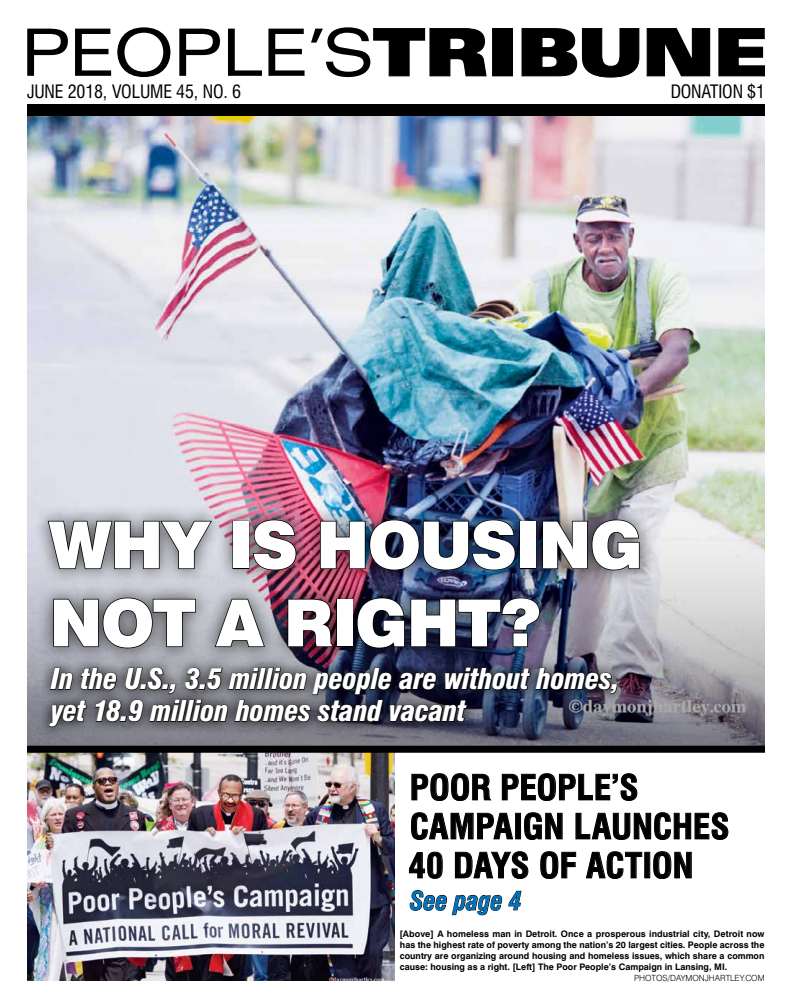
<style>
.page{position:relative;width:792px;height:1008px;background:#fff}
.page>*{position:absolute;margin:0;border:0;box-sizing:border-box;transform-origin:0 0}
.t1{font:900 65px/78px "Swiss 721 BT";letter-spacing:-.025em;color:#fff}
.t2{font:700 condensed 34px/39px "Swiss 721 BT";color:#000}
.t3{font:italic 900 condensed 28px/32px "Swiss 721 BT";letter-spacing:-.015em;color:#fff}
.t4{font:italic 700 condensed 25px "Swiss 721 BT";letter-spacing:-.005em;color:#0072bc}
.t5{font:condensed 18px "Swiss 721 BT";letter-spacing:-.01em;color:#000}
.t6{font:700 9px/11px "Swiss 721 BT";color:#000;text-align:justify}
.t7{font:300 8.5px "Swiss 721 BT";color:#000}
</style>
<div class="page">
<div style="left:27px;top:104px;width:738px;height:12px;background:#000"></div>
<svg style="left:27px;top:29px;width:41px;height:47px"></svg>
<svg style="left:75px;top:29px;width:36px;height:47px"></svg>
<svg style="left:117px;top:27px;width:53px;height:50px"></svg>
<svg style="left:179px;top:29px;width:41px;height:47px"></svg>
<svg style="left:228px;top:29px;width:34px;height:47px"></svg>
<svg style="left:268px;top:29px;width:37px;height:47px"></svg>
<svg style="left:311px;top:27px;width:176px;height:50px"></svg>
<div style="left:493px;top:29px;width:19px;height:47px;background:#000"></div>
<div style="left:492px;top:28px;width:21px;height:48px;border:1px solid #000"></div>
<svg style="left:521px;top:28px;width:119px;height:49px"></svg>
<svg style="left:646px;top:28px;width:65px;height:49px;background:#303030"></svg>
<svg style="left:718px;top:28px;width:47px;height:49px"></svg>
<img style="left:27px;top:116px;width:738px;height:382px">
<img style="left:27px;top:753px;width:368px;height:228px">
<svg style="left:411px;top:773px;width:80px;height:28px"></svg>
<svg style="left:502px;top:773px;width:135px;height:28px"></svg>
<svg style="left:411px;top:812px;width:102px;height:28px"></svg>
<div style="left:516px;top:813px;width:5px;height:26px;border:1px solid #000"></div>
<svg style="left:524px;top:812px;width:39px;height:28px"></svg>
<svg style="left:576px;top:812px;width:152px;height:28px"></svg>
<svg style="left:409px;top:852px;width:34px;height:27px"></svg>
<svg style="left:455px;top:851px;width:73px;height:28px"></svg>
<svg style="left:540px;top:851px;width:36px;height:28px"></svg>
<svg style="left:586px;top:851px;width:56px;height:28px"></svg>
<svg style="left:653px;top:851px;width:39px;height:28px"></svg>
<svg style="left:410px;top:890px;width:92px;height:25px"></svg>
<svg style="left:508px;top:891px;width:13px;height:19px"></svg>
<svg style="left:27px;top:498px;width:738px;height:248px;background:#aeadb2"></svg>
<div style="left:31px;top:502px;width:626px;height:164px;background:#000;opacity:.65"></div>
<svg style="left:47px;top:520px;width:166px;height:50px;background:#77787d"></svg>
<div style="left:232px;top:521px;width:17px;height:48px;border:2px solid #000"></div>
<img style="left:252px;top:519px;width:45px;height:52px">
<img style="left:319px;top:519px;width:197px;height:52px">
<div style="left:520px;top:521px;width:16px;height:48px;border:2px solid #000"></div>
<svg style="left:542px;top:519px;width:98px;height:52px;background:#504f56"></svg>
<svg style="left:53px;top:597px;width:144px;height:52px;background:#696a6f"></svg>
<svg style="left:214px;top:598px;width:52px;height:50px;background:#74767b"></svg>
<svg style="left:287px;top:598px;width:46px;height:50px;background:#3a1928"></svg>
<div style="left:336px;top:599px;width:17px;height:48px;border:2px solid #000"></div>
<img style="left:356px;top:597px;width:185px;height:52px">
<div style="left:36px;top:655px;width:594px;height:85px;background:#000;opacity:.85"></div>
<svg style="left:48px;top:667px;width:571px;height:61px;background:#3b3e4a"></svg>
<div style="left:27px;top:746px;width:738px;height:7px;background:#000"></div>
<h3 class="t5" style="left:27px;top:80px;width:216px">JUNE 2018, VOLUME 45, NO. 6</h3>
<h3 class="t5" style="left:671px;top:80px;width:96px">DONATION $1</h3>
<h1 class="t1" style="left:48px;top:506px;width:596px">WHY IS HOUSING<br>NOT A RIGHT?</h1>
<h3 class="t3" style="left:51px;top:663px;width:570px">In the U.S., 3.5 million people are without homes, yet 18.9 million homes stand vacant</h3>
<h2 class="t2" style="left:408px;top:768px;width:323px">POOR PEOPLE’S<br>CAMPAIGN LAUNCHES<br>40 DAYS OF ACTION</h2>
<h3 class="t4" style="left:410px;top:886px;width:113px">See page 4</h3>
<p class="t6" style="left:399px;top:928px;width:367px">[Above] A homeless man in Detroit. Once a prosperous industrial city, Detroit now has the highest rate of poverty among the nation’s 20 largest cities. People across the country are organizing around housing and homeless issues, which share a common cause: housing as a right. [Left] The Poor People’s Campaign in Lansing, MI.</p>
<p class="t7" style="left:634px;top:973px;width:132px">PHOTOS/DAYMONJHARTLEY.COM</p>
</div>
